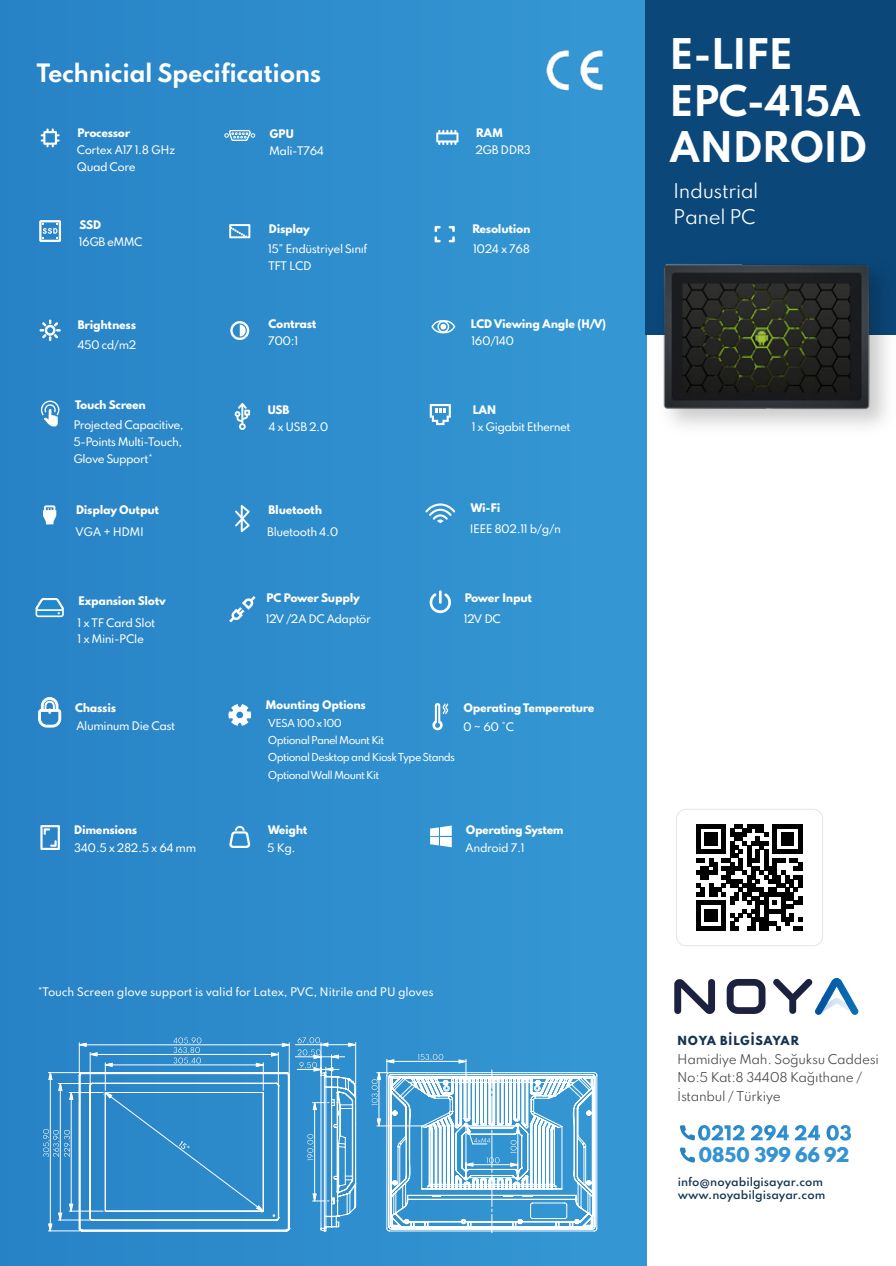
<style>
.page{position:relative;width:896px;height:1266px;background:#fff}
.page>*{position:absolute;margin:0;border:0;box-sizing:border-box;transform-origin:0 0}
.t1{font:700 37.5px/46.5px "Spartan";letter-spacing:-.025em;color:#fff}
.t2{font:700 22.5px "Spartan";letter-spacing:-.02em;color:#fff}
.t3{font:18px/25.5px "Spartan";letter-spacing:-.025em;color:#fff}
.t4{font:800 18px "Spartan";letter-spacing:-.02em;color:#3593d1}
.t5{font:12px/18.8px "Spartan";letter-spacing:-.025em;color:#4a494a}
.t6{font:800 11.1px "Spartan";letter-spacing:.05em;color:#153452}
.t7{font:500 10.5px/17.2px "Spartan";letter-spacing:-.04em;color:#fff}
.t8{font:800 10.5px "Spartan";letter-spacing:-.03em;color:#fff}
.t9{font:500 10.5px "Spartan";letter-spacing:-.015em;color:#fff}
.t10{font:600 10.5px/13.5px "Spartan";color:#153452}
.t11{font:500 9.75px/17.2px "Spartan";letter-spacing:-.065em;color:#fff}
</style>
<div class="page">
<div style="left:0;top:0;width:647px;height:1266px;background:#2e8dcd"></div>
<svg style="left:41px;top:128px;width:19px;height:19px"></svg>
<svg style="left:436px;top:130px;width:22px;height:15px"></svg>
<svg style="left:40px;top:320px;width:21px;height:21px"></svg>
<svg style="left:229px;top:224px;width:22px;height:15px"></svg>
<svg style="left:434px;top:225px;width:7px;height:18px"></svg>
<svg style="left:448px;top:225px;width:7px;height:18px"></svg>
<svg style="left:430px;top:404px;width:21px;height:21px"></svg>
<svg style="left:234px;top:403px;width:16px;height:27px"></svg>
<svg style="left:41px;top:401px;width:18px;height:25px"></svg>
<svg style="left:230px;top:321px;width:19px;height:19px"></svg>
<div style="left:645px;top:0;width:251px;height:334px;background:#0b4779"></div>
<div style="left:676px;top:809px;width:147px;height:137px;border:1px solid #e5e5e5;border-radius:10px"></div>
<svg style="left:696px;top:824px;width:106px;height:106px"></svg>
<svg style="left:751px;top:1125px;width:38px;height:15px"></svg>
<svg style="left:795px;top:1125px;width:25px;height:15px"></svg>
<svg style="left:826px;top:1125px;width:25px;height:15px"></svg>
<svg style="left:680px;top:1125px;width:65px;height:15px"></svg>
<svg style="left:680px;top:1147px;width:15px;height:15px"></svg>
<svg style="left:224px;top:130px;width:32px;height:11px"></svg>
<svg style="left:39px;top:220px;width:22px;height:22px"></svg>
<svg style="left:43px;top:505px;width:13px;height:19px"></svg>
<svg style="left:425px;top:503px;width:30px;height:20px"></svg>
<svg style="left:35px;top:598px;width:29px;height:19px"></svg>
<svg style="left:229px;top:596px;width:27px;height:26px"></svg>
<hr style="left:439px;top:590px;width:3px;height:14px;background:#fff">
<svg style="left:430px;top:593px;width:21px;height:20px"></svg>
<svg style="left:432px;top:703px;width:16px;height:28px"></svg>
<svg style="left:228px;top:704px;width:24px;height:22px"></svg>
<div style="left:236px;top:712px;width:7px;height:6px;border:2px solid #2188c9;border-radius:50%"></div>
<svg style="left:40px;top:825px;width:20px;height:25px"></svg>
<svg style="left:430px;top:825px;width:22px;height:22px"></svg>
<img style="left:229px;top:831px;width:21px;height:17px">
<svg style="left:235px;top:826px;width:10px;height:5px"></svg>
<svg style="left:235px;top:505px;width:15px;height:27px"></svg>
<svg style="left:431px;top:320px;width:24px;height:13px"></svg>
<svg style="left:38px;top:697px;width:23px;height:30px"></svg>
<svg style="left:727px;top:979px;width:38px;height:35px"></svg>
<svg style="left:674px;top:979px;width:41px;height:35px"></svg>
<svg style="left:773px;top:978px;width:85px;height:37px"></svg>
<svg style="left:43px;top:1129px;width:5px;height:28px"></svg>
<svg style="left:48px;top:1072px;width:324px;height:160px"></svg>
<svg style="left:78px;top:1037px;width:279px;height:194px"></svg>
<svg style="left:372px;top:1054px;width:225px;height:179px"></svg>
<img style="left:651px;top:275px;width:245px;height:151px">
<img style="left:659px;top:264px;width:216px;height:146px">
<img style="left:546px;top:49px;width:57px;height:42px">
<h2 class="t2" style="left:36px;top:56px;width:286px">Technicial Specifications</h2>
<p class="t8" style="left:77px;top:125px;width:54px">Processor</p>
<p class="t7" style="left:77px;top:142px;width:100px;line-height:16.5px">Cortex A17 1.8 GHz<br>Quad Core</p>
<p class="t8" style="left:270px;top:126px;width:26px">GPU</p>
<p class="t7" style="left:269px;top:142px;width:56px">Mali-T764</p>
<p class="t8" style="left:476px;top:125px;width:29px">RAM</p>
<p class="t7" style="left:475px;top:141px;width:57px">2GB DDR3</p>
<h1 class="t1" style="left:669px;top:30px;width:200px">E-LIFE<br>EPC-415A<br>ANDROID</h1>
<p class="t8" style="left:79px;top:217px;width:23px">SSD</p>
<p class="t7" style="left:79px;top:233px;width:65px">16GB eMMC</p>
<p class="t8" style="left:269px;top:221px;width:43px">Display</p>
<p class="t7" style="left:268px;top:240px;width:101px">15” Endüstriyel Sınıf<br>TFT LCD</p>
<p class="t8" style="left:472px;top:221px;width:60px">Resolution</p>
<p class="t7" style="left:473px;top:240px;width:58px">1024 x 768</p>
<h3 class="t3" style="left:673px;top:178px;width:87px">Industrial<br>Panel PC</h3>
<p class="t8" style="left:78px;top:317px;width:60px">Brightness</p>
<p class="t7" style="left:77px;top:336px;width:60px">450 cd/m2</p>
<p class="t8" style="left:269px;top:316px;width:50px">Contrast</p>
<p class="t7" style="left:268px;top:332px;width:32px">700:1</p>
<p class="t8" style="left:470px;top:316px;width:137px">LCD Viewing Angle (H/V)</p>
<p class="t7" style="left:471px;top:332px;width:44px">160/140</p>
<p class="t8" style="left:75px;top:397px;width:72px">Touch Screen</p>
<p class="t7" style="left:73px;top:415px;width:112px">Projected Capacitive,<br>5-Points Multi-Touch,<br>Glove Support*</p>
<p class="t8" style="left:267px;top:402px;width:24px">USB</p>
<p class="t7" style="left:268px;top:418px;width:62px">4 x USB 2.0</p>
<p class="t8" style="left:472px;top:402px;width:26px">LAN</p>
<p class="t7" style="left:472px;top:418px;width:100px">1 x Gigabit Ethernet</p>
<p class="t8" style="left:76px;top:502px;width:85px">Display Output</p>
<p class="t7" style="left:75px;top:522px;width:70px">VGA + HDMI</p>
<p class="t8" style="left:269px;top:502px;width:55px">Bluetooth</p>
<p class="t7" style="left:267px;top:522px;width:73px">Bluetooth 4.0</p>
<p class="t8" style="left:470px;top:500px;width:32px">Wi-Fi</p>
<p class="t7" style="left:470px;top:520px;width:93px">IEEE 802.11 b/g/n</p>
<p class="t8" style="left:78px;top:593px;width:89px">Expansion Slotv</p>
<p class="t7" style="left:78px;top:614px;width:79px;line-height:16.5px">1 x TF Card Slot<br>1 x Mini-PCIe</p>
<p class="t8" style="left:266px;top:590px;width:95px">PC Power Supply</p>
<p class="t7" style="left:266px;top:610px;width:107px">12V /2A DC Adaptör</p>
<p class="t8" style="left:464px;top:590px;width:69px">Power Input</p>
<p class="t7" style="left:464px;top:610px;width:39px">12V DC</p>
<p class="t8" style="left:75px;top:699px;width:43px">Chassis</p>
<p class="t7" style="left:76px;top:716px;width:101px">Aluminum Die Cast</p>
<p class="t8" style="left:265px;top:696px;width:102px">Mounting Options</p>
<p class="t11" style="left:268px;top:714px;width:189px">VESA 100 x 100<br>Optional Panel Mount Kit<br>Optional Desktop and Kiosk Type Stands<br>Optional Wall Mount Kit</p>
<p class="t8" style="left:464px;top:700px;width:133px">Operating Temperature</p>
<p class="t7" style="left:463px;top:717px;width:53px">0 ~ 60 °C</p>
<p class="t8" style="left:74px;top:822px;width:65px">Dimensions</p>
<p class="t7" style="left:74px;top:839px;width:124px">340.5 x 282.5 x 64 mm</p>
<p class="t8" style="left:268px;top:821px;width:41px">Weight</p>
<p class="t7" style="left:267px;top:839px;width:30px">5 Kg.</p>
<p class="t8" style="left:466px;top:821px;width:99px">Operating System</p>
<p class="t7" style="left:465px;top:839px;width:61px">Android 7.1</p>
<p class="t9" style="left:38px;top:984px;width:398px">*Touch Screen glove support is valid for Latex, PVC, Nitrile and PU gloves</p>
<p class="t6" style="left:677px;top:1032px;width:123px">NOYA BİLGİSAYAR</p>
<p class="t5" style="left:677px;top:1049px;width:203px">Hamidiye Mah. Soğuksu Caddesi<br>No:5 Kat:8 34408 Kağıthane /<br>İstanbul / Türkiye</p>
<h3 class="t4" style="left:698px;top:1141px;width:153px">0850 399 66 92</h3>
<p class="t10" style="left:678px;top:1174px;width:149px">info@noyabilgisayar.com www.noyabilgisayar.com</p>
</div>
